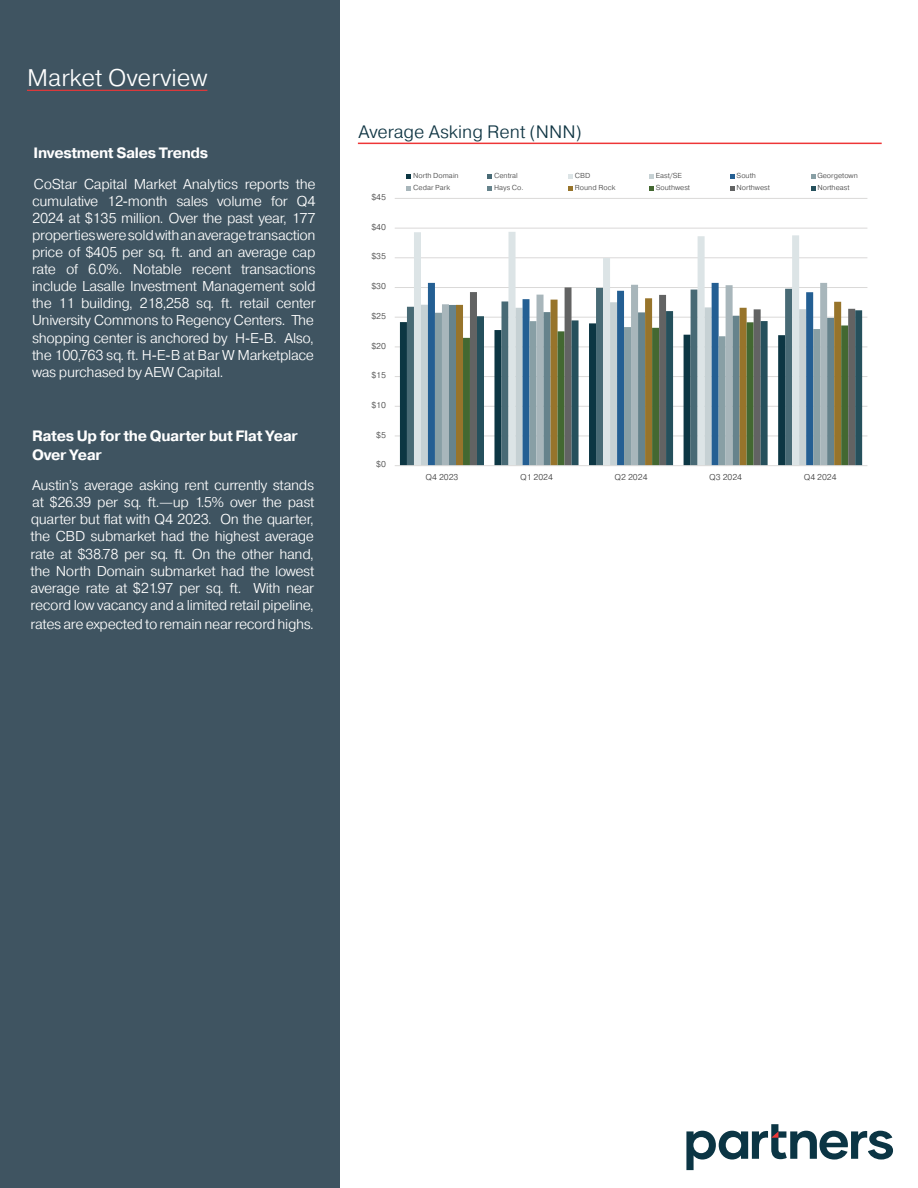
<style>
.page{position:relative;width:918px;height:1188px;background:#fff}
.page>*{position:absolute;margin:0;border:0;box-sizing:border-box;transform-origin:0 0}
.t1{font:300 24px "Pragmatica";color:#fff}
.t2{font:300 18px "Pragmatica";color:#0f3543}
.t3{font:700 15px/18.9px "Pragmatica";letter-spacing:-.025em;color:#fff}
.t4{font:300 14.25px/17.1px "Pragmatica";letter-spacing:-.025em;color:#fff;text-align:justify}
.t5{font:300 8.4px "Pragmatica";letter-spacing:-.005em;color:#404040}
.t6{font:300 7.2px "Pragmatica";color:#404040}
</style>
<div class="page">
<div style="left:0;top:0;width:340px;height:1188px;background:#3f5461"></div>
<svg style="left:686px;top:1124px;width:207px;height:46px"></svg>
<hr style="left:358px;top:143px;width:524px;height:1px;background:#ee3637">
<hr style="left:27px;top:90px;width:180px;height:1px;background:#ee3637">
<hr style="left:395px;top:436px;width:472px;height:1px;background:#dad9d8">
<hr style="left:395px;top:406px;width:472px;height:1px;background:#dad9d8">
<hr style="left:395px;top:376px;width:472px;height:1px;background:#dad9d8">
<hr style="left:395px;top:347px;width:472px;height:1px;background:#dad9d8">
<hr style="left:395px;top:317px;width:472px;height:1px;background:#dad9d8">
<hr style="left:395px;top:287px;width:472px;height:1px;background:#dad9d8">
<hr style="left:395px;top:258px;width:472px;height:1px;background:#dad9d8">
<hr style="left:395px;top:228px;width:472px;height:1px;background:#dad9d8">
<hr style="left:395px;top:198px;width:472px;height:1px;background:#dad9d8">
<svg style="left:414px;top:232px;width:385px;height:233px"></svg>
<svg style="left:428px;top:283px;width:14px;height:182px"></svg>
<svg style="left:442px;top:283px;width:385px;height:182px"></svg>
<svg style="left:456px;top:298px;width:14px;height:167px;fill:#977431"></svg>
<svg style="left:470px;top:287px;width:385px;height:178px"></svg>
<svg style="left:477px;top:310px;width:385px;height:155px"></svg>
<hr style="left:395px;top:465px;width:472px;height:1px;background:#dad9d8">
<svg style="left:407px;top:174px;width:4px;height:5px"></svg>
<svg style="left:488px;top:174px;width:4px;height:5px"></svg>
<svg style="left:568px;top:174px;width:5px;height:5px"></svg>
<svg style="left:649px;top:174px;width:5px;height:5px"></svg>
<svg style="left:730px;top:174px;width:5px;height:5px"></svg>
<svg style="left:811px;top:174px;width:4px;height:5px"></svg>
<svg style="left:407px;top:187px;width:4px;height:4px"></svg>
<svg style="left:488px;top:187px;width:4px;height:4px"></svg>
<svg style="left:568px;top:187px;width:5px;height:4px"></svg>
<svg style="left:649px;top:187px;width:5px;height:4px"></svg>
<svg style="left:730px;top:187px;width:5px;height:4px"></svg>
<svg style="left:811px;top:187px;width:4px;height:4px"></svg>
<h1 class="t1" style="left:27px;top:62px;width:182px">Market Overview</h1>
<p class="t3" style="left:34px;top:144px;width:176px">Investment Sales Trends</p>
<p class="t4" style="left:32px;top:175px;width:285px">CoStar Capital Market Analytics reports the cumulative 12-month sales volume for Q4<br>2024 at $135 million. Over the past year, 177 properties were sold with an average transaction price of $405 per sq. ft. and an average cap rate of 6.0%. Notable recent transactions include Lasalle Investment Management sold the 11 building, 218,258 sq. ft. retail center University Commons to Regency Centers. The shopping center is anchored by H-E-B. Also, the 100,763 sq. ft. H-E-B at Bar W Marketplace was purchased by AEW Capital.</p>
<p class="t3" style="left:32px;top:426px;width:267px">Rates Up for the Quarter but Flat Year<br>Over Year</p>
<p class="t4" style="left:31px;top:476px;width:285px">Austin’s average asking rent currently stands at $26.39 per sq. ft.—up 1.5% over the past quarter but flat with Q4 2023. On the quarter, the CBD submarket had the highest average rate at $38.78 per sq. ft. On the other hand, the North Domain submarket had the lowest average rate at $21.97 per sq. ft. With near record low vacancy and a limited retail pipeline,</p>
<p class="t4" style="left:31px;top:615px;width:285px">rates are expected to remain near record highs.</p>
<p class="t2" style="left:359px;top:121px;width:225px">Average Asking Rent (NNN)</p>
<p class="t5" style="left:371px;top:192px;width:16px">$45</p>
<p class="t5" style="left:371px;top:222px;width:16px">$40</p>
<p class="t5" style="left:371px;top:251px;width:16px">$35</p>
<p class="t5" style="left:371px;top:281px;width:16px">$30</p>
<p class="t5" style="left:371px;top:311px;width:16px">$25</p>
<p class="t5" style="left:371px;top:340px;width:16px">$20</p>
<p class="t5" style="left:371px;top:370px;width:16px">$15</p>
<p class="t5" style="left:371px;top:400px;width:16px">$10</p>
<p class="t5" style="left:376px;top:429px;width:11px">$5</p>
<p class="t5" style="left:376px;top:459px;width:11px">$0</p>
<p class="t6" style="left:413px;top:171px;width:47px">North Domain</p>
<p class="t6" style="left:494px;top:171px;width:25px">Central</p>
<p class="t6" style="left:575px;top:171px;width:17px">CBD</p>
<p class="t6" style="left:656px;top:171px;width:28px">East/SE</p>
<p class="t6" style="left:737px;top:171px;width:21px">South</p>
<p class="t6" style="left:817px;top:171px;width:42px">Georgetown</p>
<p class="t6" style="left:413px;top:183px;width:38px">Cedar Park</p>
<p class="t6" style="left:494px;top:183px;width:31px">Hays Co.</p>
<p class="t6" style="left:575px;top:183px;width:42px">Round Rock</p>
<p class="t6" style="left:656px;top:183px;width:36px">Southwest</p>
<p class="t6" style="left:737px;top:183px;width:35px">Northwest</p>
<p class="t6" style="left:817px;top:183px;width:34px">Northeast</p>
<p class="t5" style="left:426px;top:472px;width:34px">Q4 2023</p>
<p class="t5" style="left:520px;top:472px;width:34px">Q1 2024</p>
<p class="t5" style="left:615px;top:472px;width:34px">Q2 2024</p>
<p class="t5" style="left:709px;top:472px;width:34px">Q3 2024</p>
<p class="t5" style="left:804px;top:472px;width:34px">Q4 2024</p>
</div>
